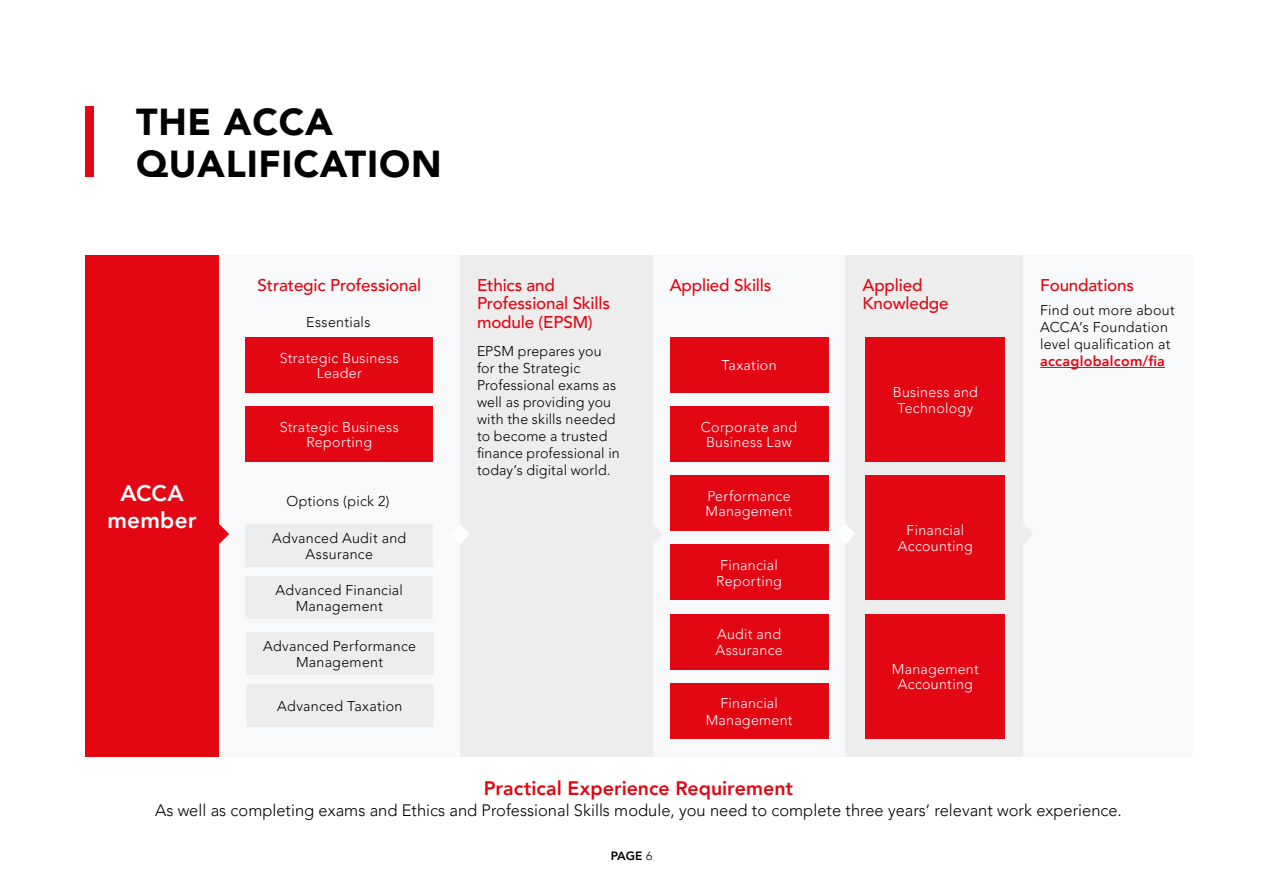
<style>
.page{position:relative;width:1263px;height:893px;background:#fff}
.page>*{position:absolute;margin:0;border:0;box-sizing:border-box;transform-origin:0 0}
.MAIN_HEADINGS_AVENIR{font:900 37.5px "Avenir LT Pro";letter-spacing:.02em;color:#000}
.t1{font:800 22.5px/27px "Avenir LT Pro";letter-spacing:.01em;color:#fff;text-align:center}
.BODY_SUBHEAD_RED{font:800 19.5px "Avenir LT Pro";color:#e30613}
.t2{font:500 17.1px/18.5px "Avenir LT Pro";letter-spacing:-.01em;color:#e30613}
.BODY_COPY{font:300 16.5px "Avenir LT Pro";color:#000}
.t3{font:300 14.25px/17.1px "Avenir LT Pro";letter-spacing:.015em;color:#000;text-align:center}
.t4{font:300 14.25px/15.6px "Avenir LT Pro";letter-spacing:.02em;color:#fff;text-align:center}
.t5{font:800 14.25px "Avenir LT Pro";letter-spacing:.02em;color:#e30613}
.t6{font:800 12px "Avenir LT Pro";color:#000}
.s1{font-weight:300}
</style>
<div class="page">
<div style="left:85px;top:106px;width:9px;height:71px;background:#e30613"></div>
<div style="left:219px;top:255px;width:241px;height:502px;background:#f8f9fb"></div>
<div style="left:653px;top:255px;width:192px;height:502px;background:#f8f9fb"></div>
<div style="left:845px;top:255px;width:178px;height:502px;background:#ededed"></div>
<div style="left:460px;top:255px;width:193px;height:502px;background:#ededed"></div>
<div style="left:85px;top:255px;width:134px;height:502px;background:#e30613"></div>
<div style="left:1023px;top:255px;width:169px;height:502px;background:#f8f9fb"></div>
<hr style="left:1040px;top:367px;width:125px;height:1px;background:#e30613">
<svg style="left:219px;top:524px;width:10px;height:20px"></svg>
<svg style="left:653px;top:525px;width:9px;height:18px"></svg>
<svg style="left:1023px;top:525px;width:10px;height:19px"></svg>
<svg style="left:460px;top:525px;width:10px;height:19px"></svg>
<svg style="left:845px;top:524px;width:10px;height:20px"></svg>
<div style="left:246px;top:337px;width:187px;height:56px;background:#e30613"></div>
<div style="left:246px;top:632px;width:187px;height:43px;background:#ededed"></div>
<div style="left:246px;top:524px;width:187px;height:43px;background:#ededed"></div>
<div style="left:246px;top:406px;width:187px;height:56px;background:#e30613"></div>
<div style="left:246px;top:577px;width:187px;height:42px;background:#ededed"></div>
<div style="left:246px;top:684px;width:187px;height:43px;background:#ededed"></div>
<div style="left:669px;top:337px;width:159px;height:56px;background:#e30613"></div>
<div style="left:670px;top:614px;width:158px;height:55px;background:#e30613"></div>
<div style="left:669px;top:475px;width:159px;height:56px;background:#e30613"></div>
<div style="left:669px;top:406px;width:159px;height:56px;background:#e30613"></div>
<div style="left:669px;top:545px;width:159px;height:55px;background:#e30613"></div>
<div style="left:670px;top:683px;width:159px;height:55px;background:#e30613"></div>
<div style="left:866px;top:337px;width:139px;height:125px;background:#e30613"></div>
<div style="left:866px;top:614px;width:139px;height:124px;background:#e30613"></div>
<div style="left:866px;top:475px;width:139px;height:125px;background:#e30613"></div>
<p class="MAIN_HEADINGS_AVENIR" style="left:136px;top:99px;width:198px">THE ACCA</p>
<p class="MAIN_HEADINGS_AVENIR" style="left:136px;top:141px;width:307px">QUALIFICATION</p>
<p class="t1" style="left:107px;top:480px;width:91px">ACCA member</p>
<p class="t2" style="left:258px;top:276px;width:165px">Strategic Professional</p>
<p class="t2" style="left:670px;top:276px;width:103px">Applied Skills</p>
<p class="t2" style="left:862px;top:276px;width:88px">Applied<br>Knowledge</p>
<p class="t2" style="left:1040px;top:276px;width:95px">Foundations</p>
<p class="t3" style="left:1040px;top:301px;width:136px;text-align:left">Find out more about<br>ACCA’s Foundation level qualification at</p>
<p class="t2" style="left:477px;top:276px;width:134px">Ethics and<br>Professional Skills module (EPSM)</p>
<p class="t3" style="left:477px;top:343px;width:144px;text-align:left">EPSM prepares you for the Strategic<br>Professional exams as well as providing you with the skills needed to become a trusted finance professional in today’s digital world.</p>
<p class="t3" style="left:306px;top:313px;width:66px">Essentials</p>
<p class="t4" style="left:280px;top:350px;width:120px">Strategic Business</p>
<p class="t5" style="left:1040px;top:353px;width:126px">accaglobalcom/fia</p>
<p class="t4" style="left:317px;top:365px;width:47px">Leader</p>
<p class="t4" style="left:721px;top:358px;width:57px">Taxation</p>
<p class="t4" style="left:893px;top:384px;width:87px">Business and<br>Technology</p>
<p class="t4" style="left:701px;top:419px;width:98px">Corporate and<br>Business Law</p>
<p class="t4" style="left:280px;top:419px;width:120px">Strategic Business<br>Reporting</p>
<p class="t3" style="left:286px;top:493px;width:104px">Options (pick 2)</p>
<p class="t3" style="left:272px;top:530px;width:135px;line-height:15.6px">Advanced Audit and<br>Assurance</p>
<p class="t3" style="left:276px;top:583px;width:129px;line-height:15.6px">Advanced Financial<br>Management</p>
<p class="t3" style="left:263px;top:638px;width:155px;line-height:15.6px">Advanced Performance<br>Management</p>
<p class="t3" style="left:277px;top:698px;width:127px">Advanced Taxation</p>
<p class="t4" style="left:705px;top:488px;width:88px;text-align:left">Performance<br>Management</p>
<p class="t4" style="left:716px;top:557px;width:67px;text-align:left">Financial<br>Reporting</p>
<p class="t4" style="left:715px;top:626px;width:69px;text-align:left">Audit and<br>Assurance</p>
<p class="t4" style="left:706px;top:694px;width:88px;line-height:17.1px">Financial<br>Management</p>
<p class="t4" style="left:898px;top:523px;width:76px">Financial<br>Accounting</p>
<p class="t4" style="left:892px;top:661px;width:88px">Management<br>Accounting</p>
<p class="BODY_SUBHEAD_RED" style="left:484px;top:777px;width:311px">Practical Experience Requirement</p>
<p class="BODY_COPY" style="left:155px;top:801px;width:968px">As well as completing exams and Ethics and Professional Skills module, you need to complete three years’ relevant work experience.</p>
<p class="t6" style="left:611px;top:848px;width:43px">PAGE <span class="s1">6</span></p>
</div>
